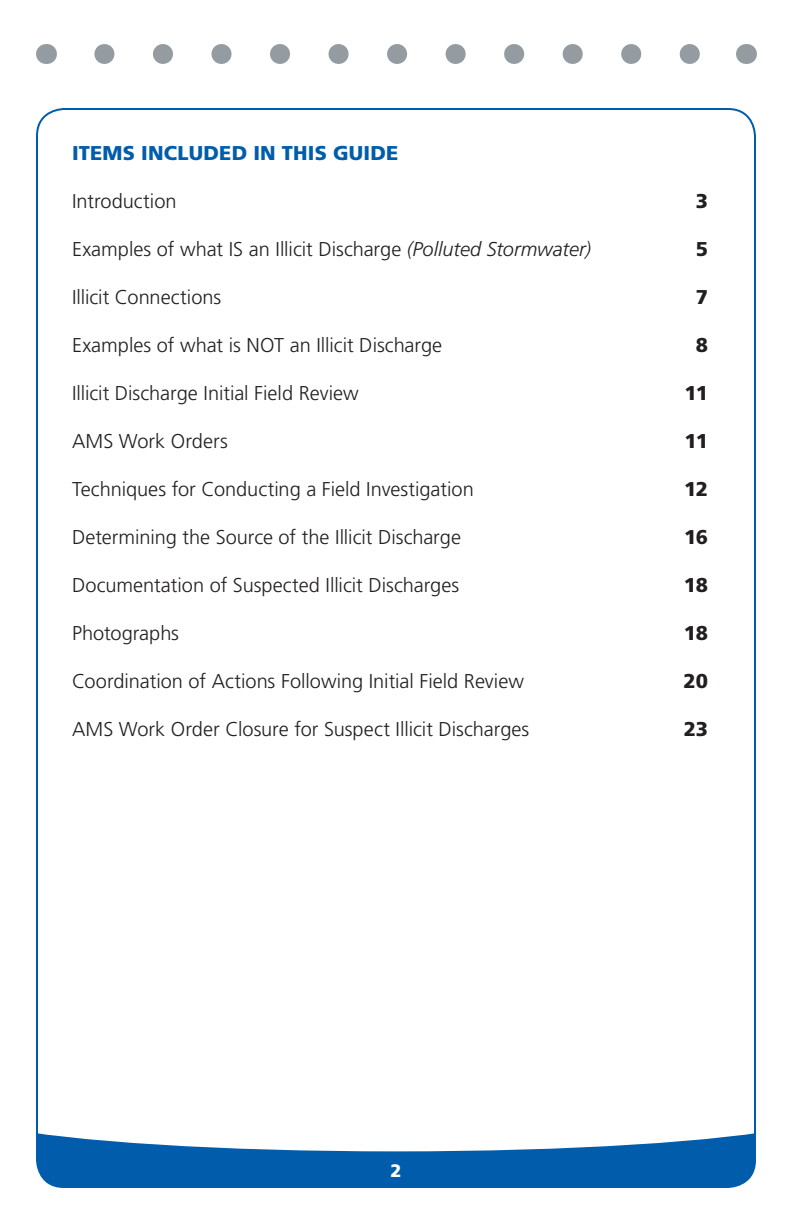
<style>
.page{position:relative;width:792px;height:1224px;background:#fff}
.page>*{position:absolute;margin:0;border:0;box-sizing:border-box;transform-origin:0 0}
.t1{font:300 20px "Frutiger LT Std";color:#231f20}
.t2{font:900 20px "Frutiger LT Std";letter-spacing:.01em;color:#015dab}
.t3{font:900 20px "Frutiger LT Std";letter-spacing:-.025em;color:#231f20}
.t4{font:900 18px "Frutiger LT Std";color:#fff}
.s1{font-style:italic}
</style>
<div class="page">
<svg style="left:38px;top:1133px;width:717px;height:54px;fill:#015dab"></svg>
<svg style="left:104px;top:44px;width:596px;height:20px"></svg>
<svg style="left:46px;top:44px;width:1px;height:20px"></svg>
<svg style="left:746px;top:44px;width:1px;height:20px"></svg>
<p class="t2" style="left:72px;top:141px;width:328px">ITEMS INCLUDED IN THIS GUIDE</p>
<p class="t1" style="left:72px;top:190px;width:106px">Introduction</p>
<p class="t3" style="left:696px;top:189px;width:14px">3</p>
<p class="t1" style="left:72px;top:238px;width:520px">Examples of what IS an Illicit Discharge <span class="s1">(Polluted Stormwater)</span></p>
<p class="t3" style="left:696px;top:237px;width:14px">5</p>
<p class="t1" style="left:72px;top:286px;width:151px">Illicit Connections</p>
<p class="t3" style="left:696px;top:285px;width:14px">7</p>
<p class="t1" style="left:72px;top:334px;width:372px">Examples of what is NOT an Illicit Discharge</p>
<p class="t3" style="left:696px;top:333px;width:14px">8</p>
<p class="t1" style="left:72px;top:382px;width:288px">Illicit Discharge Initial Field Review</p>
<p class="t3" style="left:685px;top:381px;width:25px">11</p>
<p class="t1" style="left:72px;top:430px;width:157px">AMS Work Orders</p>
<p class="t3" style="left:685px;top:429px;width:25px">11</p>
<p class="t1" style="left:72px;top:478px;width:403px">Techniques for Conducting a Field Investigation</p>
<p class="t3" style="left:684px;top:477px;width:25px">12</p>
<p class="t1" style="left:72px;top:526px;width:391px">Determining the Source of the Illicit Discharge</p>
<p class="t3" style="left:684px;top:525px;width:25px">16</p>
<p class="t1" style="left:72px;top:574px;width:389px">Documentation of Suspected Illicit Discharges</p>
<p class="t3" style="left:684px;top:573px;width:26px">18</p>
<p class="t1" style="left:72px;top:622px;width:109px">Photographs</p>
<p class="t3" style="left:684px;top:621px;width:26px">18</p>
<p class="t1" style="left:72px;top:670px;width:453px">Coordination of Actions Following Initial Field Review</p>
<p class="t3" style="left:684px;top:669px;width:26px">20</p>
<p class="t1" style="left:72px;top:718px;width:459px">AMS Work Order Closure for Suspect Illicit Discharges</p>
<p class="t3" style="left:684px;top:717px;width:26px">23</p>
<p class="t4" style="left:390px;top:1160px;width:13px">2</p>
</div>
